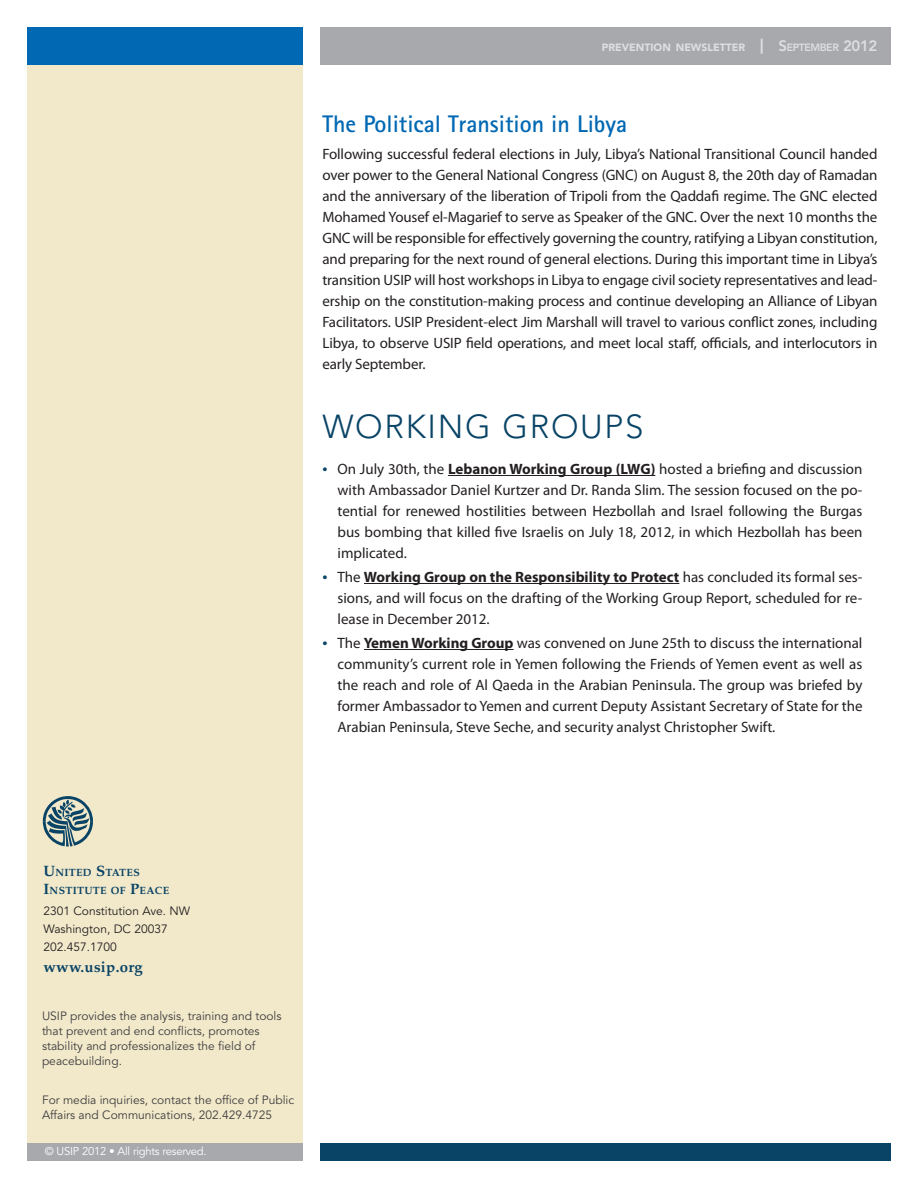
<style>
.page{position:relative;width:918px;height:1188px;background:#fff}
.page>*{position:absolute;margin:0;border:0;box-sizing:border-box;transform-origin:0 0}
.Kicker{font:300 33px "Avenir LT Std";letter-spacing:.05em;color:#094466}
.A_head{font:700 24px "Rotis Sans Serif";color:#0168b3}
.bodytext{font:15px/21px "Myriad Pro";color:#231f20;text-align:justify}
.t1{font:700 15px "Palatino LT Std";letter-spacing:.02em;color:#094466}
.t2{font:12px/15px "Avenir LT Std";color:#3e3e3f}
.t3{font:12px/18px "Avenir LT Std";color:#231f20}
.t4{font:11.25px "Avenir LT Std";letter-spacing:-.025em;color:#fff}
.t5{font:900 10.5px "Avenir LT Std";color:#dddee0}
.t6{font:700 10.5px/18px "Palatino LT Std";letter-spacing:.03em;color:#094466}
.s1{font-size:15px}
.s2{font-weight:800;font-size:15px}
.s3{font-weight:800}
.s4{font-size:18px;color:#094466}
.s5{font-weight:700}
</style>
<div class="page">
<div style="left:27px;top:65px;width:276px;height:1085px;background:#f2e8ca"></div>
<div style="left:321px;top:1143px;width:570px;height:18px;background:#094466"></div>
<div style="left:27px;top:1143px;width:276px;height:18px;background:#a8a9ad"></div>
<div style="left:321px;top:27px;width:570px;height:37px;background:#a8a9ad"></div>
<div style="left:27px;top:27px;width:276px;height:37px;background:#0168b3"></div>
<svg style="left:43px;top:796px;width:50px;height:51px"></svg>
<hr style="left:448px;top:475px;width:207px;height:1px;background:#231f20">
<hr style="left:364px;top:583px;width:315px;height:1px;background:#231f20">
<hr style="left:364px;top:649px;width:150px;height:1px;background:#231f20">
<p class="t5" style="left:602px;top:41px;width:277px">PREVENTION NEWSLETTER <span class="s1">|</span> <span class="s2">S</span><span class="s3">EPTEMBER</span> <span class="s2">2012</span></p>
<p class="A_head" style="left:322px;top:109px;width:306px">The Political Transition in Libya</p>
<p class="bodytext" style="left:322px;top:143px;width:557px">Following successful federal elections in July, Libya’s National Transitional Council handed over power to the General National Congress (GNC) on August 8, the 20th day of Ramadan and the anniversary of the liberation of Tripoli from the Qaddafi regime. The GNC elected Mohamed Yousef el-Magarief to serve as Speaker of the GNC. Over the next 10 months the GNC will be responsible for effectively governing the country, ratifying a Libyan constitution, and preparing for the next round of general elections. During this important time in Libya’s transition USIP will host workshops in Libya to engage civil society representatives and lead&shy;ership on the constitution-making process and continue developing an Alliance of Libyan Facilitators. USIP President-elect Jim Marshall will travel to various conflict zones, including Libya, to observe USIP field operations, and meet local staff, officials, and interlocutors in early September.</p>
<p class="Kicker" style="left:322px;top:407px;width:322px">WORKING GROUPS</p>
<p class="bodytext" style="left:338px;top:458px;width:527px;text-indent:-15px"><span class="s4">•</span> On July 30th, the <span class="s5">Lebanon Working Group (LWG)</span> hosted a briefing and discussion with Ambassador Daniel Kurtzer and Dr. Randa Slim. The session focused on the po&shy;tential for renewed hostilities between Hezbollah and Israel following the Burgas bus bombing that killed five Israelis on July 18, 2012, in which Hezbollah has been implicated.</p>
<p class="bodytext" style="left:338px;top:566px;width:527px;text-indent:-15px"><span class="s4">•</span> The <span class="s5">Working Group on the Responsibility to Protect</span> has concluded its formal ses&shy;sions, and will focus on the drafting of the Working Group Report, scheduled for re&shy;lease in December 2012.</p>
<p class="bodytext" style="left:338px;top:632px;width:527px;text-indent:-15px"><span class="s4">•</span> The <span class="s5">Yemen Working Group</span> was convened on June 25th to discuss the international community’s current role in Yemen following the Friends of Yemen event as well as the reach and role of Al Qaeda in the Arabian Peninsula. The group was briefed by former Ambassador to Yemen and current Deputy Assistant Secretary of State for the Arabian Peninsula, Steve Seche, and security analyst Christopher Swift.</p>
<p class="t6" style="left:44px;top:864px;width:127px"><span class="s1">U</span>NITED <span class="s1">S</span>TATES<br><span class="s1">I</span>NSTITUTE OF <span class="s1">P</span>EACE</p>
<p class="t3" style="left:44px;top:902px;width:148px">2301 Constitution Ave. NW<br>Washington, DC 20037<br>202.457.1700</p>
<p class="t1" style="left:44px;top:958px;width:101px">www.usip.org</p>
<p class="t2" style="left:42px;top:1009px;width:241px">USIP provides the analysis, training and tools that prevent and end conflicts, promotes stability and professionalizes the field of peacebuilding.</p>
<p class="t2" style="left:42px;top:1093px;width:254px">For media inquiries, contact the office of Public<br>Affairs and Communications, 202.429.4725</p>
<p class="t4" style="left:45px;top:1145px;width:163px">© USIP 2012 • All rights reserved.</p>
</div>
